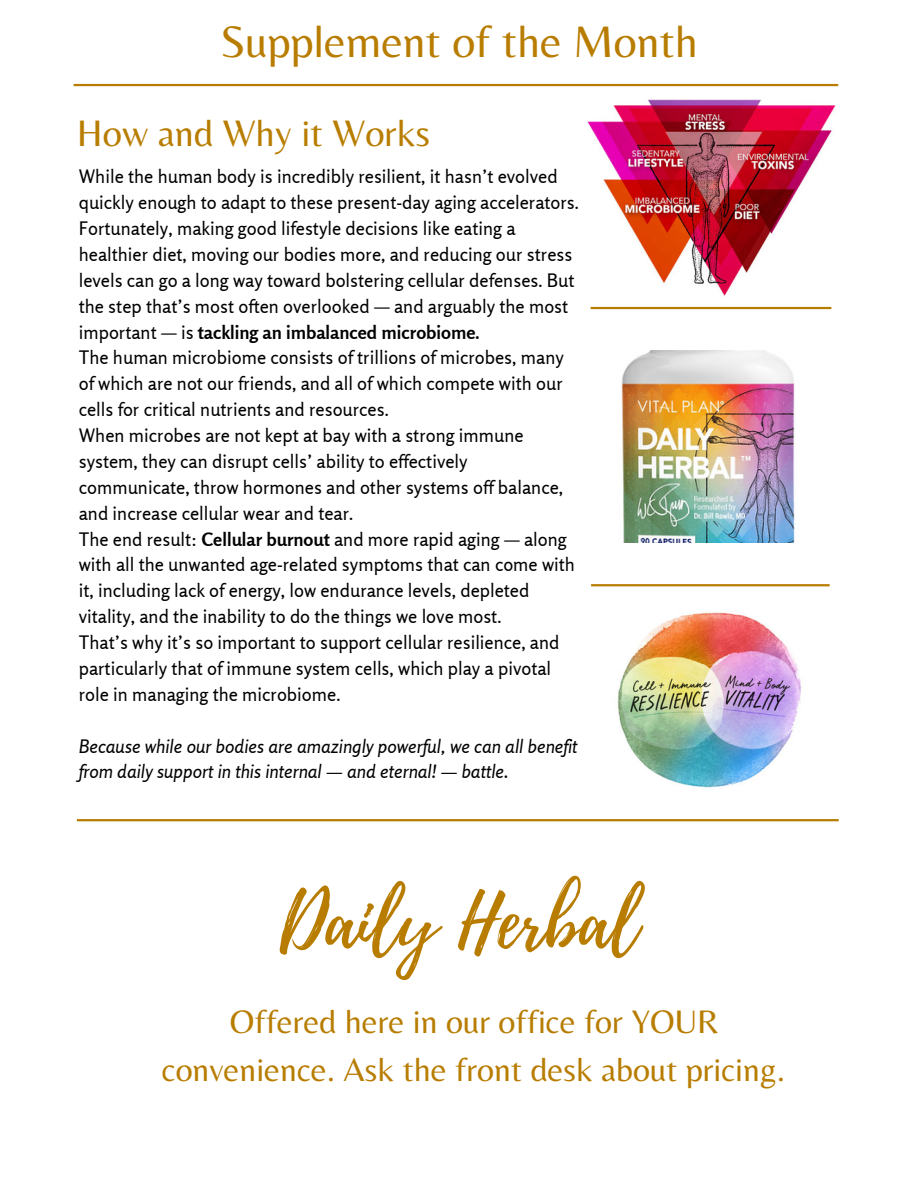
<style>
.page{position:relative;width:918px;height:1188px;background:#fff}
.page>*{position:absolute;margin:0;border:0;box-sizing:border-box;transform-origin:0 0}
.t1{font:75px "Playlist Script";color:#b87d00}
.t2{font:45.9px "Belleza";color:#b87d00}
.t3{font:38.4px "Belleza";color:#b87d00}
.t4{font:33.9px/47.2px "Belleza";color:#b87d00;text-align:center}
.t5{font:18.45px/25.8px "Rosario";color:#000}
.t6{font:italic 18.45px/25.8px "Rosario";color:#000}
.s1{font-weight:700}
</style>
<div class="page">
<hr style="left:591px;top:584px;width:239px;height:2px;background:#b87d00">
<hr style="left:591px;top:307px;width:240px;height:2px;background:#b87d00">
<hr style="left:74px;top:84px;width:764px;height:2px;background:#b87d00">
<hr style="left:77px;top:819px;width:762px;height:2px;background:#b87d00">
<img style="left:621px;top:351px;width:174px;height:191px">
<img style="left:617px;top:612px;width:184px;height:176px">
<img style="left:587px;top:99px;width:249px;height:197px">
<p class="t2" style="left:220px;top:14px;width:479px">Supplement of the Month</p>
<h1 class="t3" style="left:77px;top:111px;width:355px">How and Why it Works</h1>
<p class="t5" style="left:79px;top:164px;width:502px">While the human body is incredibly resilient, it hasn’t evolved quickly enough to adapt to these present-day aging accelerators.</p>
<p class="t5" style="left:79px;top:215px;width:497px">Fortunately, making good lifestyle decisions like eating a healthier diet, moving our bodies more, and reducing our stress levels can go a long way toward bolstering cellular defenses. But the step that’s most often overlooked — and arguably the most important — is <span class="s1">tackling an imbalanced microbiome.</span></p>
<p class="t5" style="left:79px;top:345px;width:487px;text-align:justify">The human microbiome consists of trillions of microbes, many of which are not our friends, and all of which compete with our cells for critical nutrients and resources.</p>
<p class="t5" style="left:79px;top:422px;width:486px">When microbes are not kept at bay with a strong immune system, they can disrupt cells’ ability to effectively communicate, throw hormones and other systems off balance, and increase cellular wear and tear.</p>
<p class="t5" style="left:79px;top:526px;width:498px">The end result: <span class="s1">Cellular burnout</span> and more rapid aging — along with all the unwanted age-related symptoms that can come with it, including lack of energy, low endurance levels, depleted vitality, and the inability to do the things we love most.</p>
<p class="t5" style="left:79px;top:629px;width:482px">That’s why it’s so important to support cellular resilience, and particularly that of immune system cells, which play a pivotal role in managing the microbiome.</p>
<p class="t6" style="left:79px;top:733px;width:500px">Because while our bodies are amazingly powerful, we can all benefit from daily support in this internal — and eternal! — battle.</p>
<h4 class="t1" style="left:280px;top:868px;width:360px">Daily Herbal</h4>
<p class="t4" style="left:162px;top:998px;width:625px">Offered here in our office for YOUR convenience. Ask the front desk about pricing.</p>
</div>
